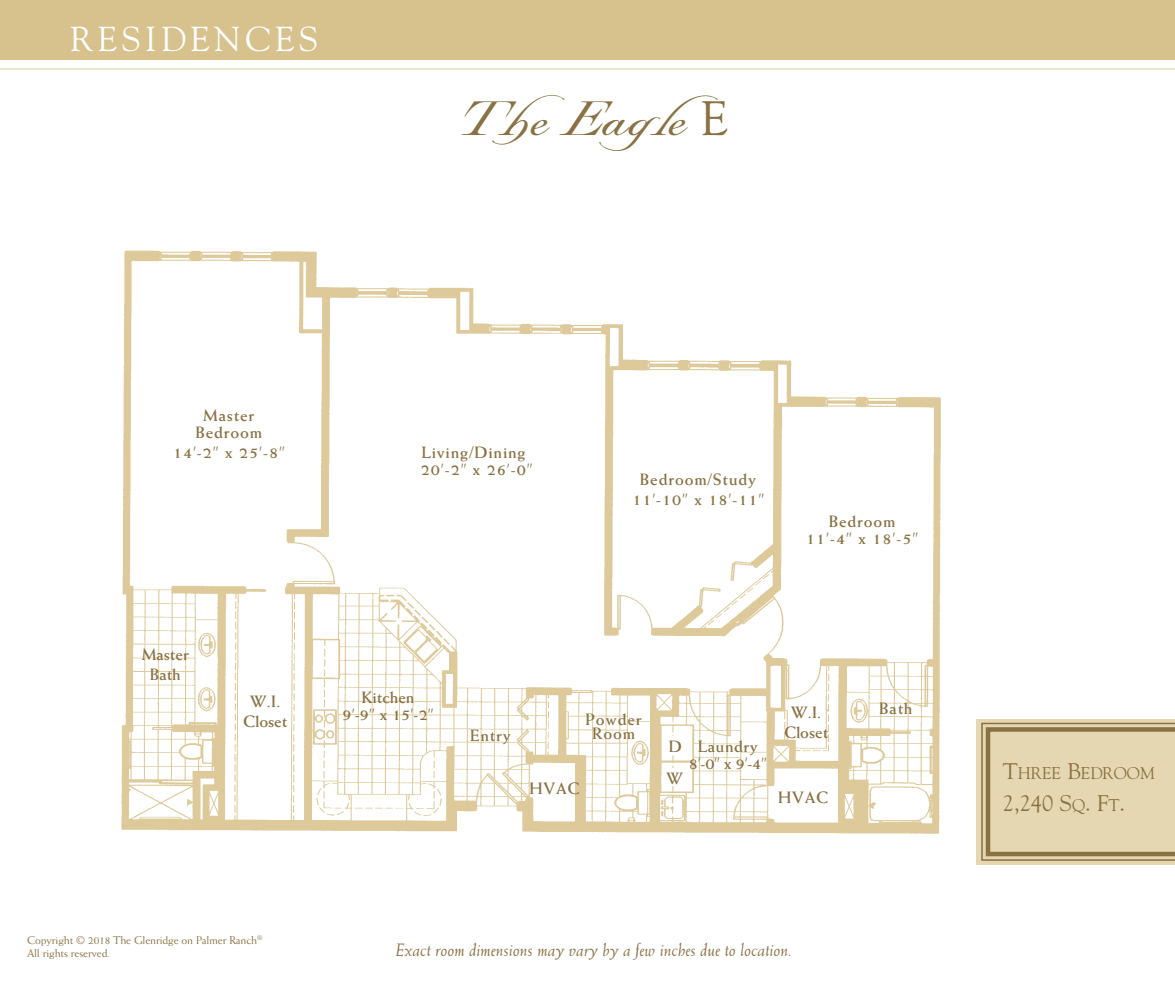
<style>
.page{position:relative;width:1175px;height:986px;background:#fff}
.page>*{position:absolute;margin:0;border:0;box-sizing:border-box;transform-origin:0 0}
.t1{font:48px "Lorrenne";color:#897143}
.t2{font:34.5px "Goudy";letter-spacing:.13em;color:#fff}
.t3{font:22.5px "Goudy";color:#897143}
.t4{font:italic 18px "Weiss";color:#897143}
.t5{font:16.8px "Goudy";color:#897143}
.t6{font:700 16.5px/19.8px "Weiss";letter-spacing:.05em;color:#897143;text-align:center}
.t7{font:700 16.5px/19.5px "Weiss";color:#897143;text-align:center}
.t8{font:700 16.5px/17.1px "Weiss";letter-spacing:.03em;color:#897143;text-align:center}
.t9{font:11.25px/13.5px "Weiss";letter-spacing:-.01em;color:#897143}
.s1{font-family:"Goudy"}
.s2{font-size:22.5px}
.s3{font-size:16.8px}
</style>
<div class="page">
<div style="left:976px;top:719px;width:198px;height:145px;background:#e6d7b3"></div>
<svg style="left:981px;top:722px;width:193px;height:139px"></svg>
<hr style="left:0;top:68px;width:1174px;height:2px;background:#ede6cd">
<img style="left:121px;top:248px;width:820px;height:586px">
<div style="left:664px;top:768px;width:21px;height:18px;background:#fff"></div>
<div style="left:665px;top:736px;width:20px;height:18px;background:#fff"></div>
<div style="left:0;top:0;width:1174px;height:59px;background:#d7c28e"></div>
<h2 class="t2" style="left:70px;top:18px;width:249px">RESIDENCES</h2>
<h1 class="t1" style="left:447px;top:91px;width:282px">T he E agle <span class="s1">E</span></h1>
<p class="t6" style="left:195px;top:406px;width:68px;line-height:17.1px">Master<br>Bedroom</p>
<p class="t6" style="left:173px;top:442px;width:113px">14’-2” x 25’-8”</p>
<p class="t7" style="left:142px;top:644px;width:49px">Master<br>Bath</p>
<p class="t6" style="left:243px;top:691px;width:46px">W.I.<br>Closet</p>
<p class="t9" style="left:27px;top:933px;width:237px">Copyright © 2018 The Glenridge on Palmer Ranch<sup>®<br></sup>All rights reserved.</p>
<p class="t6" style="left:421px;top:443px;width:113px;line-height:17.1px;text-align:left">Living/Dining<br>20’-2” x 26’-0”</p>
<p class="t6" style="left:632px;top:469px;width:133px">Bedroom/Study<br>11’-10” x 18’-11”</p>
<p class="t6" style="left:806px;top:512px;width:113px;line-height:17.1px">Bedroom<br>11’-4” x 18’-5”</p>
<p class="t7" style="left:342px;top:689px;width:92px;line-height:17.1px">Kitchen<br>9’-9” x 15’-2”</p>
<p class="t6" style="left:470px;top:724px;width:42px">Entry</p>
<p class="t6" style="left:585px;top:712px;width:58px;line-height:13.5px">Powder<br>Room</p>
<p class="t6" style="left:529px;top:778px;width:52px">HVAC</p>
<p class="t6" style="left:669px;top:736px;width:15px">D</p>
<p class="t8" style="left:689px;top:737px;width:79px">Laundry<br>8’-0” x 9’-4”</p>
<p class="t6" style="left:666px;top:767px;width:18px">W</p>
<p class="t6" style="left:784px;top:702px;width:46px">W.I.<br>Closet</p>
<p class="t6" style="left:778px;top:787px;width:52px">HVAC</p>
<p class="t6" style="left:879px;top:698px;width:35px">Bath</p>
<p class="t4" style="left:396px;top:939px;width:398px">Exact room dimensions may vary by a few inches due to location.</p>
<p class="t5" style="left:1002px;top:762px;width:154px"><span class="s2">T</span>HREE <span class="s2">B</span>EDROOM</p>
<h3 class="t3" style="left:1002px;top:788px;width:124px">2,240 S<span class="s3">Q</span>. F<span class="s3">T</span>.</h3>
</div>
